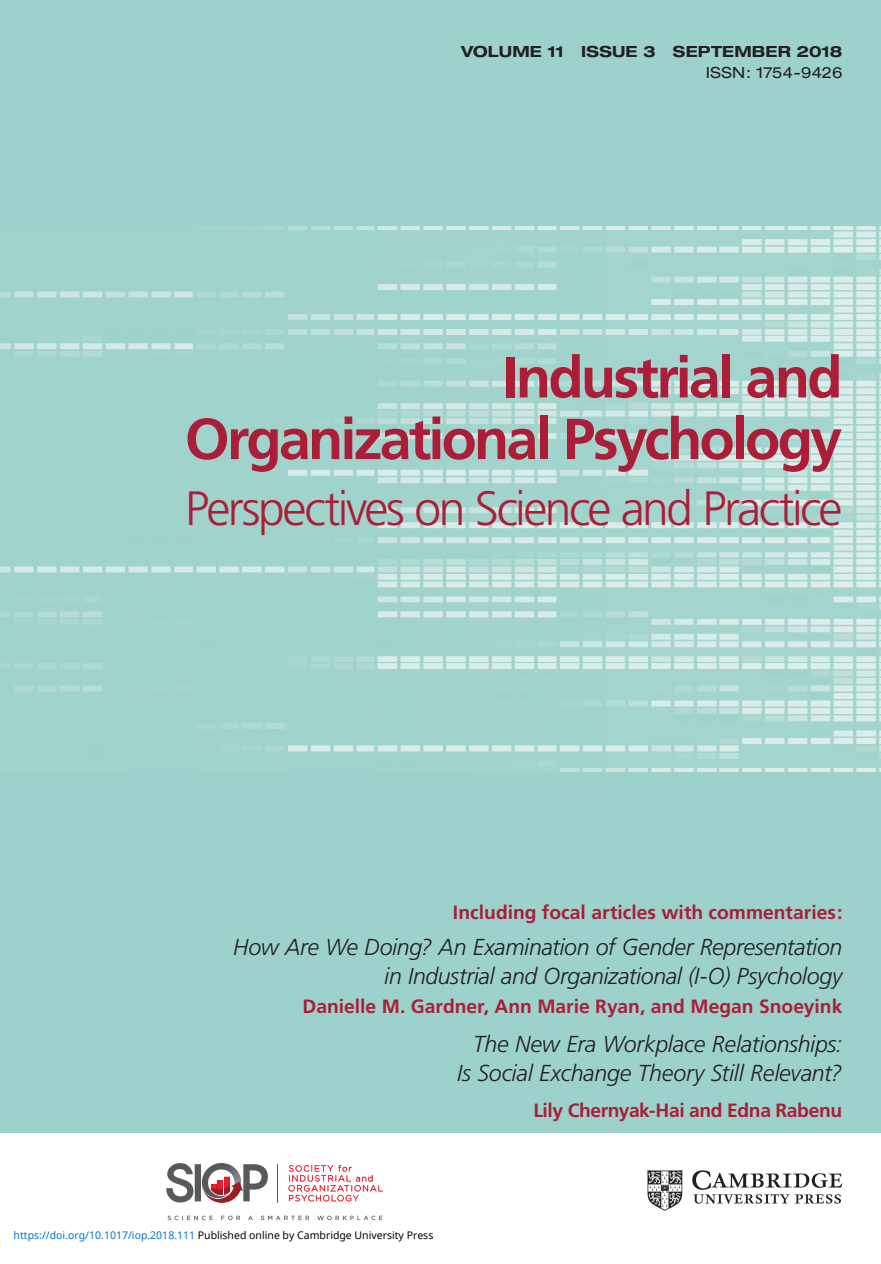
<style>
.page{position:relative;width:881px;height:1264px;background:#fff}
.page>*{position:absolute;margin:0;border:0;box-sizing:border-box;transform-origin:0 0}
.t1{font:700 57.75px/61.6px "Frutiger";letter-spacing:-.05em;color:#ac1d37;text-align:right}
.t2{font:300 48.12px "Frutiger";letter-spacing:-.055em;color:#ac1d37}
.t3{font:italic 300 23.1px/28.9px "Frutiger";letter-spacing:-.015em;color:#231f20;text-align:right}
.t4{font:700 19.25px "Frutiger";color:#ac1d37}
.t5{font:700 19.25px "Frutiger";letter-spacing:-.02em;color:#ac1d37}
.t6{font:700 expanded 15.4px "Helvetica Neue";letter-spacing:.01em;color:#231f20}
.t7{font:expanded 15.4px "Helvetica Neue";letter-spacing:.015em;color:#231f20}
.t8{font:10.5px "Noto Sans";color:#000}
.s1{color:#0172cf}
</style>
<div class="page">
<div style="left:0;top:0;width:881px;height:1133px;background:#9dd2cc"></div>
<img style="left:0;top:227px;width:881px;height:544px">
<svg style="left:288px;top:1165px;width:95px;height:36px"></svg>
<svg style="left:168px;top:1215px;width:214px;height:5px"></svg>
<hr style="left:278px;top:1165px;width:1px;height:38px;background:#58595b">
<svg style="left:166px;top:1163px;width:27px;height:39px"></svg>
<div style="left:195px;top:1164px;width:6px;height:37px;background:#58595b"></div>
<svg style="left:202px;top:1163px;width:66px;height:40px"></svg>
<svg style="left:692px;top:1170px;width:150px;height:34px"></svg>
<svg style="left:647px;top:1170px;width:35px;height:41px"></svg>
<p class="t6" style="left:461px;top:46px;width:383px">VOLUME 11 ISSUE 3 SEPTEMBER 2018</p>
<p class="t7" style="left:706px;top:67px;width:138px">ISSN: 1754-9426</p>
<h1 class="t1" style="left:185px;top:349px;width:659px">Industrial and<br>Organizational Psychology</h1>
<h2 class="t2" style="left:185px;top:488px;width:659px">Perspectives on Science and Practice</h2>
<p class="t4" style="left:453px;top:904px;width:391px">Including focal articles with commentaries:</p>
<p class="t3" style="left:233px;top:934px;width:611px">How Are We Doing? An Examination of Gender Representation in Industrial and Organizational (I-O) Psychology</p>
<p class="t4" style="left:303px;top:998px;width:541px">Danielle M. Gardner, Ann Marie Ryan, and Megan Snoeyink</p>
<p class="t3" style="left:457px;top:1030px;width:387px">The New Era Workplace Relationships:<br>Is Social Exchange Theory Still Relevant?</p>
<p class="t5" style="left:533px;top:1102px;width:310px">Lily Chernyak-Hai and Edna Rabenu</p>
<p class="t8" style="left:14px;top:1228px;width:421px"><span class="s1">https://doi.org/10.1017/iop.2018.111</span> Published online by Cambridge University Press</p>
</div>
